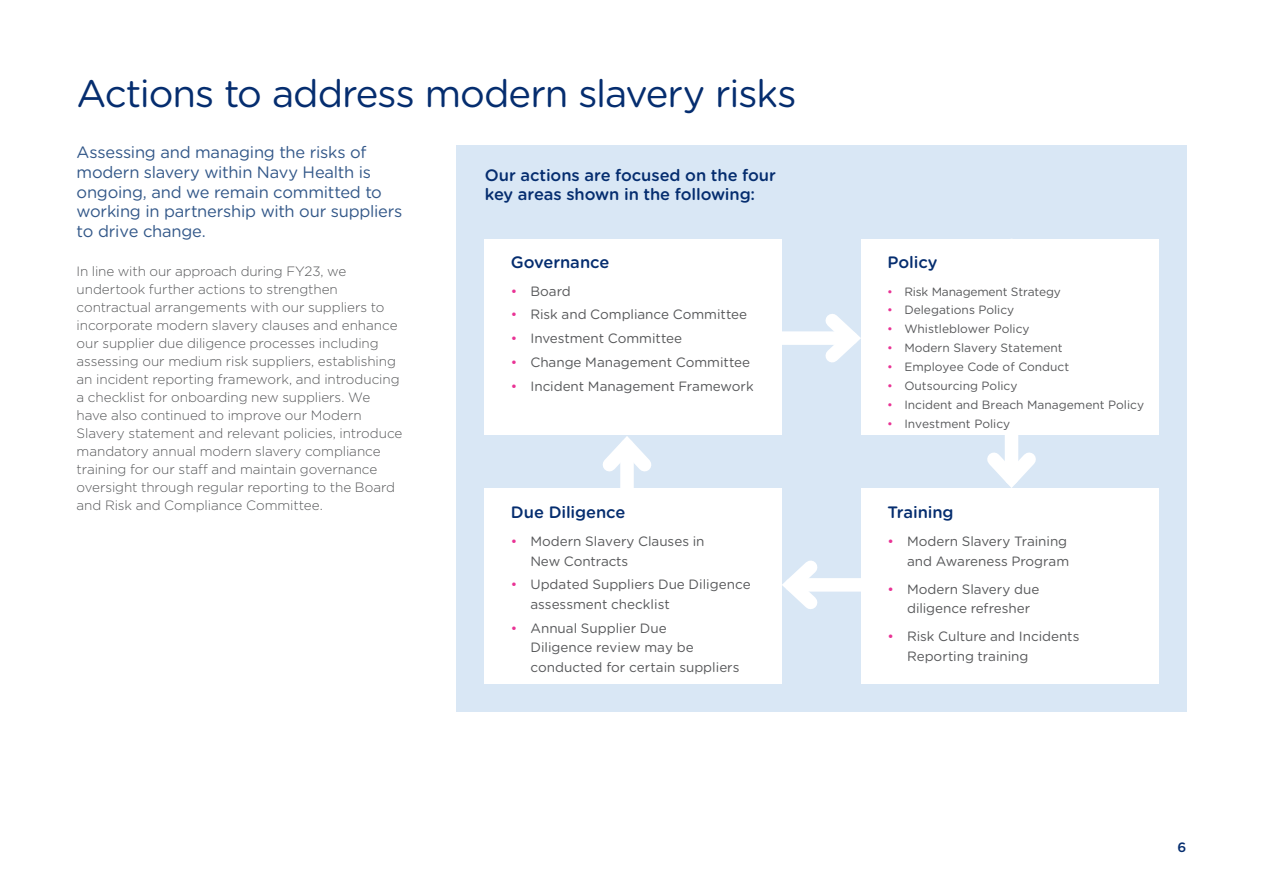
<style>
.page{position:relative;width:1263px;height:893px;background:#fff}
.page>*{position:absolute;margin:0;border:0;box-sizing:border-box;transform-origin:0 0}
.Sub_Sub{font:38.4px "Gotham Rounded";letter-spacing:-.025em;color:#052d6f}
.Body_Copy{font:16.5px/19.5px "Gotham Rounded";letter-spacing:-.015em;color:#335889}
.Sub_Sub-2{font:500 16.5px/18.8px "Gotham Rounded";letter-spacing:-.005em;color:#052d6f}
.Body_Copy-2{font:300 13.5px/18px "Gotham";letter-spacing:-.005em;color:#57585a}
.Body_Copy-3{font:13.5px/19.5px "Gotham Rounded";color:#57585a}
.t1{font:500 13.5px "Gotham Rounded";color:#052d6f}
.t2{font:12px "Gotham Rounded";color:#57585a}
.s1{font-family:"Gotham Rounded"}
.s2{color:#e93395}
</style>
<div class="page">
<div style="left:456px;top:145px;width:730px;height:567px;background:#d9e7f5"></div>
<svg style="left:590px;top:434px;width:74px;height:50px"></svg>
<div style="left:792px;top:578px;width:360px;height:14px;background:#fff"></div>
<svg style="left:782px;top:560px;width:48px;height:49px"></svg>
<div style="left:1005px;top:245px;width:13px;height:233px;background:#fff"></div>
<svg style="left:987px;top:440px;width:49px;height:48px"></svg>
<div style="left:491px;top:331px;width:360px;height:14px;background:#fff"></div>
<svg style="left:813px;top:314px;width:48px;height:49px"></svg>
<div style="left:484px;top:239px;width:298px;height:195px;background:#fff"></div>
<div style="left:861px;top:239px;width:297px;height:195px;background:#fff"></div>
<div style="left:861px;top:488px;width:297px;height:196px;background:#fff"></div>
<div style="left:484px;top:488px;width:298px;height:196px;background:#fff"></div>
<p class="Sub_Sub" style="left:77px;top:67px;width:721px">Actions to address modern slavery risks</p>
<p class="Body_Copy" style="left:77px;top:142px;width:327px">Assessing and managing the risks of modern slavery within Navy Health is ongoing, and we remain committed to working in partnership with our suppliers to drive change.</p>
<p class="Body_Copy-2" style="left:77px;top:261px;width:327px">In line with our approach during FY2<span class="s1">3</span>, we undertook further actions to strengthen contractual arrangements with our suppliers to incorporate modern slavery clauses and enhance our supplier due diligence processes including assessing our medium risk suppliers, establishing an incident reporting framework, and introducing a checklist for onboarding new suppliers. We have also continued to improve our Modern Slavery statement and relevant policies, introduce mandatory annual modern slavery compliance training for our staff and maintain governance oversight through regular reporting to the Board and Risk and Compliance Committee.</p>
<p class="Sub_Sub-2" style="left:485px;top:165px;width:293px">Our actions are focused on the four key areas shown in the following:</p>
<p class="Sub_Sub-2" style="left:511px;top:252px;width:100px">Governance</p>
<p class="Body_Copy-3" style="left:511px;top:280px;width:61px"><span class="s2">•</span> Board</p>
<p class="Body_Copy-3" style="left:511px;top:304px;width:238px"><span class="s2">•</span> Risk and Compliance Committee</p>
<p class="Body_Copy-3" style="left:511px;top:328px;width:173px"><span class="s2">•</span> Investment Committee</p>
<p class="Body_Copy-3" style="left:511px;top:352px;width:241px"><span class="s2">•</span> Change Management Committee</p>
<p class="Body_Copy-3" style="left:511px;top:375px;width:244px"><span class="s2">•</span> Incident Management Framework</p>
<p class="Sub_Sub-2" style="left:511px;top:502px;width:116px">Due Diligence</p>
<p class="Body_Copy-3" style="left:530px;top:531px;width:176px;text-indent:-19px"><span class="s2">•</span> Modern Slavery Clauses in<br>New Contracts</p>
<p class="Body_Copy-3" style="left:530px;top:574px;width:222px;text-indent:-19px"><span class="s2">•</span> Updated Suppliers Due Diligence assessment checklist</p>
<p class="Body_Copy-3" style="left:530px;top:618px;width:211px;text-indent:-19px"><span class="s2">•</span> Annual Supplier Due<br>Diligence review may be conducted for certain suppliers</p>
<p class="Sub_Sub-2" style="left:888px;top:252px;width:51px">Policy</p>
<p class="t2" style="left:887px;top:283px;width:175px"><span class="s2">•</span> Risk Management Strategy</p>
<p class="t2" style="left:887px;top:302px;width:129px"><span class="s2">•</span> Delegations Policy</p>
<p class="t2" style="left:887px;top:321px;width:144px"><span class="s2">•</span> Whistleblower Policy</p>
<p class="t2" style="left:887px;top:340px;width:177px"><span class="s2">•</span> Modern Slavery Statement</p>
<p class="t2" style="left:887px;top:358px;width:184px"><span class="s2">•</span> Employee Code of Conduct</p>
<p class="t2" style="left:887px;top:377px;width:132px"><span class="s2">•</span> Outsourcing Policy</p>
<p class="t2" style="left:887px;top:396px;width:259px"><span class="s2">•</span> Incident and Breach Management Policy</p>
<p class="t2" style="left:887px;top:415px;width:125px"><span class="s2">•</span> Investment Policy</p>
<p class="Sub_Sub-2" style="left:888px;top:502px;width:68px">Training</p>
<p class="Body_Copy-3" style="left:888px;top:531px;width:183px;text-align:right"><span class="s2">•</span> Modern Slavery Training and Awareness Program</p>
<p class="Body_Copy-3" style="left:907px;top:579px;width:134px;text-indent:-19px"><span class="s2">•</span> Modern Slavery due diligence refresher</p>
<p class="Body_Copy-3" style="left:907px;top:626px;width:174px;text-indent:-19px"><span class="s2">•</span> Risk Culture and Incidents<br>Reporting training</p>
<p class="t1" style="left:1177px;top:838px;width:10px">6</p>
</div>
